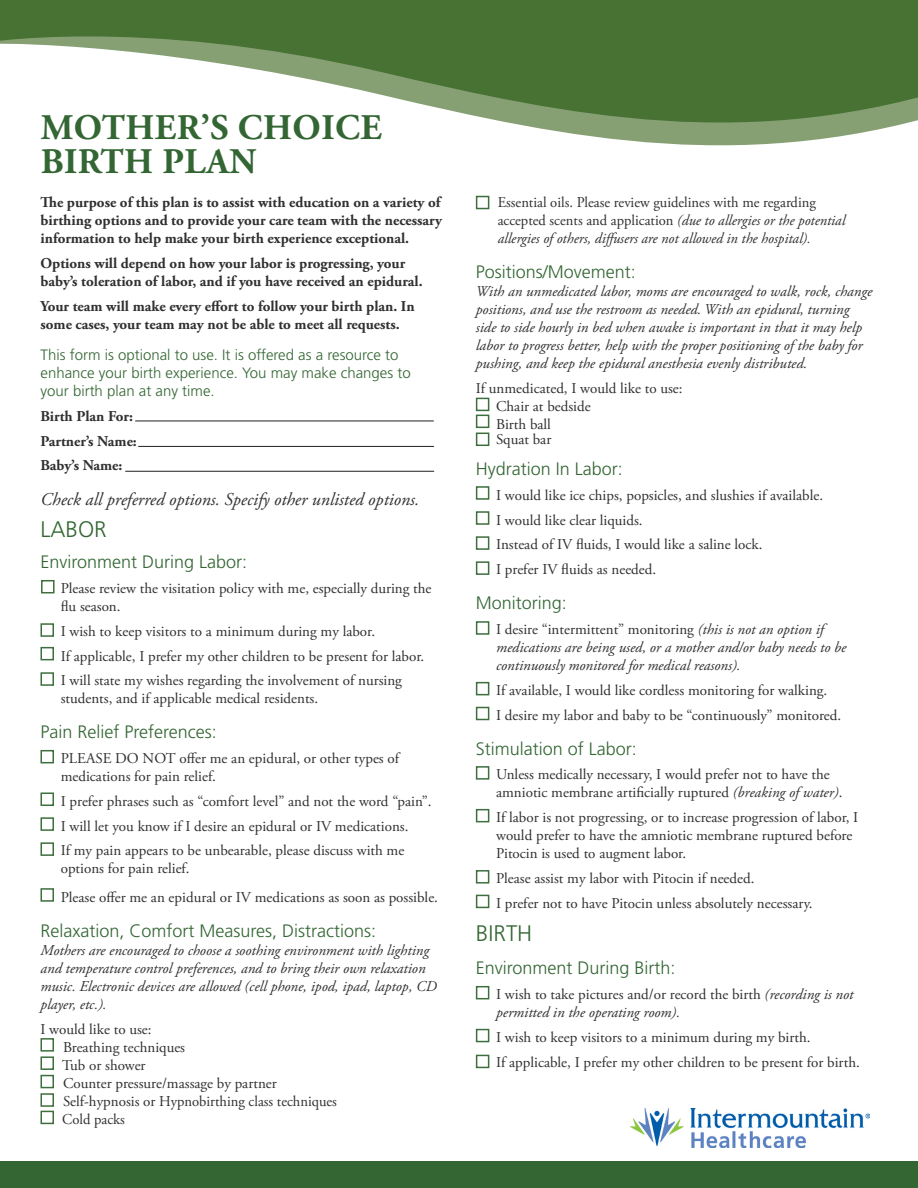
<style>
.page{position:relative;width:918px;height:1188px;background:#fff}
.page>*{position:absolute;margin:0;border:0;box-sizing:border-box;transform-origin:0 0}
.t1{font:700 36px "Adobe Garamond Pro";letter-spacing:.015em;color:#363}
.t2{font:300 22.5px "Frutiger LT Std";color:#363}
.t3{font:300 18px "Frutiger LT Std";color:#363}
.t4{font:italic 18px "Adobe Garamond Pro";color:#312f30}
.t5{font:15px/18px "Adobe Garamond Pro";color:#312f30}
.t6{font:italic 15px/18px "Adobe Garamond Pro";color:#312f30}
.t7{font:700 15px/18px "Adobe Garamond Pro";color:#312f30}
.t8{font:300 15px/18px "Frutiger LT Std";color:#363}
.s1{font-style:italic}
.s2{font-style:normal}
</style>
<div class="page">
<div style="left:40px;top:623px;width:14px;height:14px;border:2px solid #3d6e3d"></div>
<div style="left:41px;top:580px;width:14px;height:13px;border:2px solid #3d6e3d"></div>
<div style="left:40px;top:842px;width:14px;height:14px;border:2px solid #3d6e3d"></div>
<div style="left:476px;top:986px;width:13px;height:13px;border:2px solid #3d6e3d"></div>
<div style="left:40px;top:1093px;width:14px;height:14px;border:2px solid #3d6e3d"></div>
<div style="left:0;top:1162px;width:918px;height:26px;background:#363"></div>
<svg style="left:0;top:0;width:918px;height:145px;fill:#487134"></svg>
<img style="left:631px;top:1108px;width:239px;height:39px">
<hr style="left:135px;top:421px;width:299px;height:1px;background:#231f20">
<hr style="left:138px;top:446px;width:296px;height:1px;background:#231f20">
<hr style="left:125px;top:471px;width:309px;height:1px;background:#231f20">
<div style="left:40px;top:672px;width:14px;height:14px;border:2px solid #3d6e3d"></div>
<div style="left:40px;top:750px;width:14px;height:13px;border:2px solid #3d6e3d"></div>
<div style="left:40px;top:888px;width:14px;height:14px;border:2px solid #3d6e3d"></div>
<div style="left:40px;top:1075px;width:14px;height:13px;border:2px solid #3d6e3d"></div>
<div style="left:40px;top:817px;width:14px;height:14px;border:2px solid #3d6e3d"></div>
<div style="left:40px;top:1111px;width:14px;height:13px;border:2px solid #3d6e3d"></div>
<div style="left:476px;top:398px;width:13px;height:13px;border:2px solid #3d6e3d"></div>
<div style="left:476px;top:433px;width:13px;height:13px;border:2px solid #3d6e3d"></div>
<div style="left:476px;top:486px;width:13px;height:14px;border:2px solid #3d6e3d"></div>
<div style="left:476px;top:511px;width:13px;height:14px;border:2px solid #3d6e3d"></div>
<div style="left:476px;top:621px;width:13px;height:14px;border:2px solid #3d6e3d"></div>
<div style="left:476px;top:707px;width:13px;height:13px;border:2px solid #3d6e3d"></div>
<div style="left:476px;top:870px;width:13px;height:14px;border:2px solid #3d6e3d"></div>
<div style="left:476px;top:895px;width:13px;height:13px;border:2px solid #3d6e3d"></div>
<div style="left:476px;top:1029px;width:13px;height:13px;border:2px solid #3d6e3d"></div>
<div style="left:476px;top:766px;width:13px;height:14px;border:2px solid #3d6e3d"></div>
<div style="left:476px;top:196px;width:13px;height:13px;border:2px solid #3d6e3d"></div>
<div style="left:40px;top:1056px;width:14px;height:14px;border:2px solid #3d6e3d"></div>
<div style="left:40px;top:647px;width:14px;height:13px;border:2px solid #3d6e3d"></div>
<div style="left:40px;top:793px;width:14px;height:13px;border:2px solid #3d6e3d"></div>
<div style="left:40px;top:1038px;width:14px;height:14px;border:2px solid #3d6e3d"></div>
<div style="left:476px;top:415px;width:13px;height:13px;border:2px solid #3d6e3d"></div>
<div style="left:476px;top:536px;width:13px;height:14px;border:2px solid #3d6e3d"></div>
<div style="left:476px;top:561px;width:13px;height:14px;border:2px solid #3d6e3d"></div>
<div style="left:476px;top:682px;width:13px;height:13px;border:2px solid #3d6e3d"></div>
<div style="left:476px;top:809px;width:13px;height:13px;border:2px solid #3d6e3d"></div>
<div style="left:476px;top:1055px;width:13px;height:13px;border:2px solid #3d6e3d"></div>
<p class="t1" style="left:41px;top:106px;width:343px">MOTHER’S CHOICE</p>
<p class="t1" style="left:41px;top:141px;width:217px">BIRTH PLAN</p>
<p class="t7" style="left:40px;top:194px;width:403px;text-align:justify">The purpose of this plan is to assist with education on a variety of birthing options and to provide your care team with the necessary information to help make your birth experience exceptional.</p>
<p class="t7" style="left:40px;top:254px;width:384px">Options will depend on how your labor is progressing, your baby’s toleration of labor, and if you have received an epidural.</p>
<p class="t7" style="left:40px;top:297px;width:376px">Your team will make every effort to follow your birth plan. In some cases, your team may not be able to meet all requests.</p>
<p class="t8" style="left:40px;top:346px;width:372px">This form is optional to use. It is offered as a resource to enhance your birth experience. You may make changes to your birth plan at any time.</p>
<p class="t7" style="left:40px;top:407px;width:94px">Birth Plan For:</p>
<p class="t7" style="left:40px;top:432px;width:98px">Partner’s Name:</p>
<p class="t7" style="left:40px;top:457px;width:83px">Baby’s Name:</p>
<p class="t4" style="left:40px;top:489px;width:380px">Check all preferred options. Specify other unlisted options.</p>
<p class="t2" style="left:40px;top:516px;width:68px">LABOR</p>
<p class="t3" style="left:40px;top:552px;width:208px">Environment During Labor:</p>
<p class="t5" style="left:61px;top:580px;width:372px">Please review the visitation policy with me, especially during the flu season.</p>
<p class="t5" style="left:61px;top:623px;width:316px">I wish to keep visitors to a minimum during my labor.</p>
<p class="t5" style="left:61px;top:647px;width:365px">If applicable, I prefer my other children to be present for labor.</p>
<p class="t5" style="left:61px;top:672px;width:343px">I will state my wishes regarding the involvement of nursing students, and if applicable medical residents.</p>
<p class="t3" style="left:40px;top:722px;width:178px">Pain Relief Preferences:</p>
<p class="t5" style="left:61px;top:750px;width:340px">PLEASE DO NOT offer me an epidural, or other types of medications for pain relief.</p>
<p class="t5" style="left:61px;top:793px;width:372px">I prefer phrases such as “comfort level” and not the word “pain”.</p>
<p class="t5" style="left:61px;top:817px;width:349px">I will let you know if I desire an epidural or IV medications.</p>
<p class="t5" style="left:61px;top:842px;width:345px">If my pain appears to be unbearable, please discuss with me options for pain relief.</p>
<p class="t5" style="left:61px;top:889px;width:379px">Please offer me an epidural or IV medications as soon as possible.</p>
<p class="t3" style="left:40px;top:921px;width:337px">Relaxation, Comfort Measures, Distractions:</p>
<p class="t6" style="left:40px;top:942px;width:398px">Mothers are encouraged to choose a soothing environment with lighting and temperature control preferences, and to bring their own relaxation music. Electronic devices are allowed (cell phone, ipod, ipad, laptop, CD player, etc.).</p>
<p class="t5" style="left:40px;top:1020px;width:113px">I would like to use:</p>
<p class="t5" style="left:63px;top:1038px;width:124px">Breathing techniques</p>
<p class="t5" style="left:62px;top:1056px;width:85px">Tub or shower</p>
<p class="t5" style="left:63px;top:1074px;width:215px">Counter pressure/massage by partner</p>
<p class="t5" style="left:63px;top:1092px;width:275px">Self-hypnosis or Hypnobirthing class techniques</p>
<p class="t5" style="left:62px;top:1110px;width:64px">Cold packs</p>
<p class="t5" style="left:498px;top:194px;width:349px">Essential oils. Please review guidelines with me regarding accepted scents and application <span class="s1">(due to allergies or the potential</span></p>
<p class="t6" style="left:498px;top:230px;width:315px">allergies of others, diffusers are not allowed in the hospital).</p>
<p class="t3" style="left:476px;top:262px;width:162px">Positions/Movement:</p>
<p class="t6" style="left:476px;top:283px;width:398px">With an unmedicated labor, moms are encouraged to walk, rock, change positions, and use the restroom as needed. With an epidural, turning side to side hourly in bed when awake is important in that it may help labor to progress better, help with the proper positioning of the baby for pushing, and keep the epidural anesthesia evenly distributed.</p>
<p class="t5" style="left:476px;top:380px;width:208px">If unmedicated, I would like to use:</p>
<p class="t5" style="left:496px;top:398px;width:96px">Chair at bedside</p>
<p class="t5" style="left:496px;top:416px;width:56px">Birth ball</p>
<p class="t5" style="left:496px;top:431px;width:57px">Squat bar</p>
<p class="t3" style="left:476px;top:459px;width:149px">Hydration In Labor:</p>
<p class="t5" style="left:496px;top:487px;width:329px">I would like ice chips, popsicles, and slushies if available.</p>
<p class="t5" style="left:496px;top:511px;width:148px">I would like clear liquids.</p>
<p class="t5" style="left:496px;top:536px;width:268px">Instead of IV fluids, I would like a saline lock.</p>
<p class="t5" style="left:496px;top:561px;width:162px">I prefer IV fluids as needed.</p>
<p class="t3" style="left:476px;top:593px;width:93px">Monitoring:</p>
<p class="t6" style="left:496px;top:621px;width:352px"><span class="s2">I desire “intermittent” monitoring</span> (this is not an option if medications are being used, or a mother and/or baby needs to be continuously monitored for medical reasons).</p>
<p class="t5" style="left:496px;top:682px;width:333px">If available, I would like cordless monitoring for walking.</p>
<p class="t5" style="left:496px;top:706px;width:347px">I desire my labor and baby to be “continuously” monitored.</p>
<p class="t3" style="left:476px;top:738px;width:163px">Stimulation of Labor:</p>
<p class="t5" style="left:496px;top:766px;width:348px">Unless medically necessary, I would prefer not to have the amniotic membrane artificially ruptured <span class="s1">(breaking of water)</span>.</p>
<p class="t5" style="left:496px;top:809px;width:364px">If labor is not progressing, or to increase progression of labor, I would prefer to have the amniotic membrane ruptured before<br>Pitocin is used to augment labor.</p>
<p class="t5" style="left:496px;top:870px;width:260px">Please assist my labor with Pitocin if needed.</p>
<p class="t5" style="left:496px;top:894px;width:318px">I prefer not to have Pitocin unless absolutely necessary.</p>
<p class="t2" style="left:476px;top:920px;width:58px">BIRTH</p>
<p class="t3" style="left:476px;top:958px;width:201px">Environment During Birth:</p>
<p class="t6" style="left:496px;top:986px;width:359px"><span class="s2">I wish to take pictures and/or record the birth</span> (recording is not permitted in the operating room).</p>
<p class="t5" style="left:496px;top:1029px;width:316px">I wish to keep visitors to a minimum during my birth.</p>
<p class="t5" style="left:496px;top:1053px;width:365px">If applicable, I prefer my other children to be present for birth.</p>
</div>
